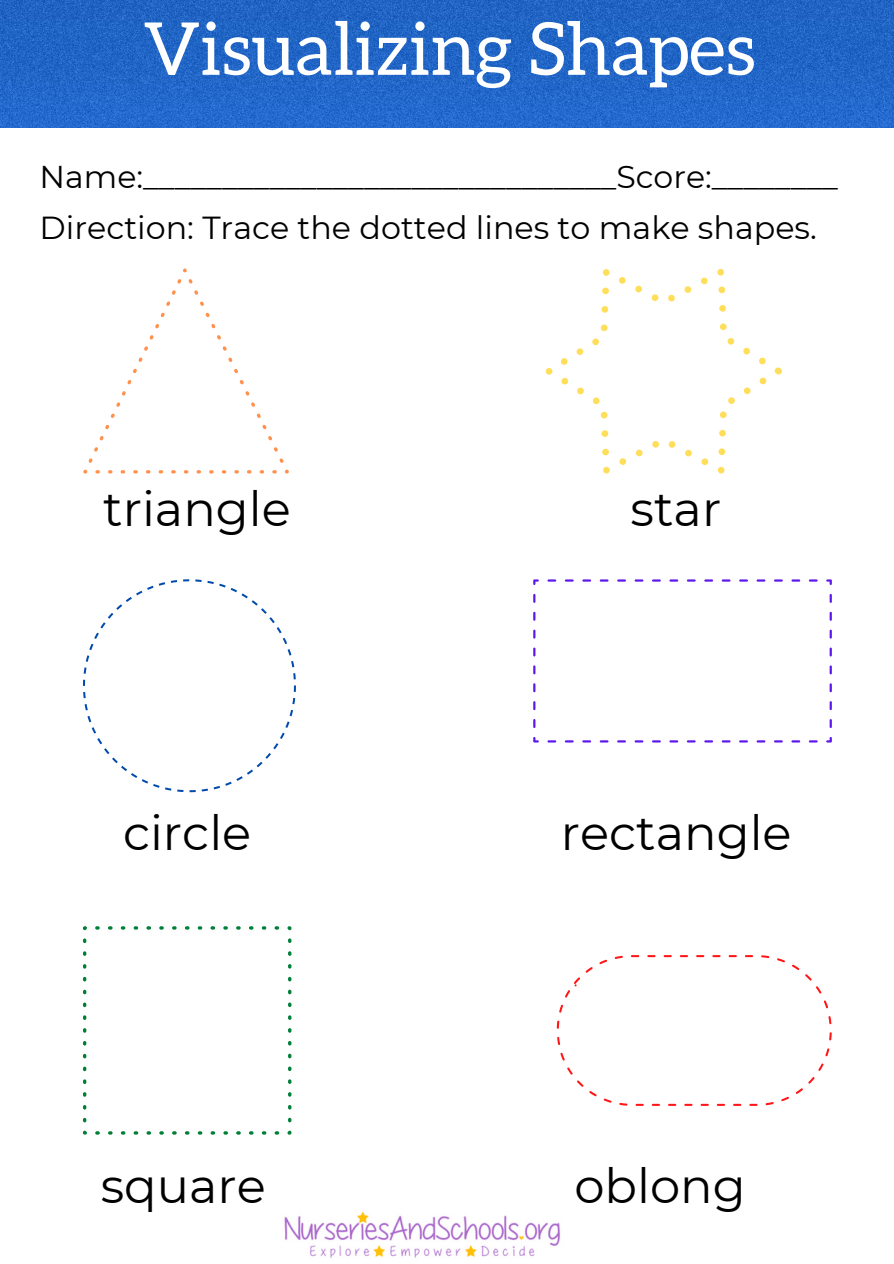
<style>
.page{position:relative;width:894px;height:1264px;background:#fff}
.page>*{position:absolute;margin:0;border:0;box-sizing:border-box;transform-origin:0 0}
.t1{font:73.05px "Aleo";color:#fff}
.t2{font:48px "Montserrat";color:#000}
.t3{font:31.8px "Montserrat";color:#000}
.t4{font:31.5px "Montserrat";color:#000}
</style>
<div class="page">
<svg style="left:83px;top:268px;width:206px;height:205px"></svg>
<svg style="left:83px;top:926px;width:208px;height:208px"></svg>
<svg style="left:545px;top:269px;width:237px;height:204px"></svg>
<svg style="left:83px;top:579px;width:213px;height:213px"></svg>
<img style="left:0;top:0;width:893px;height:127px">
<svg style="left:533px;top:579px;width:298px;height:163px"></svg>
<svg style="left:556px;top:955px;width:275px;height:150px"></svg>
<img style="left:284px;top:1211px;width:276px;height:47px">
<p class="t1" style="left:143px;top:16px;width:613px">Visualizing Shapes</p>
<p class="t4" style="left:40px;top:158px;width:799px">Name:______________________________Score:________</p>
<p class="t3" style="left:40px;top:208px;width:778px">Direction: Trace the dotted lines to make shapes.</p>
<p class="t2" style="left:103px;top:479px;width:189px">triangle</p>
<p class="t2" style="left:123px;top:803px;width:130px">circle</p>
<p class="t2" style="left:101px;top:1156px;width:166px">square</p>
<p class="t2" style="left:630px;top:479px;width:92px">star</p>
<p class="t2" style="left:560px;top:803px;width:232px">rectangle</p>
<p class="t2" style="left:574px;top:1156px;width:173px">oblong</p>
</div>
